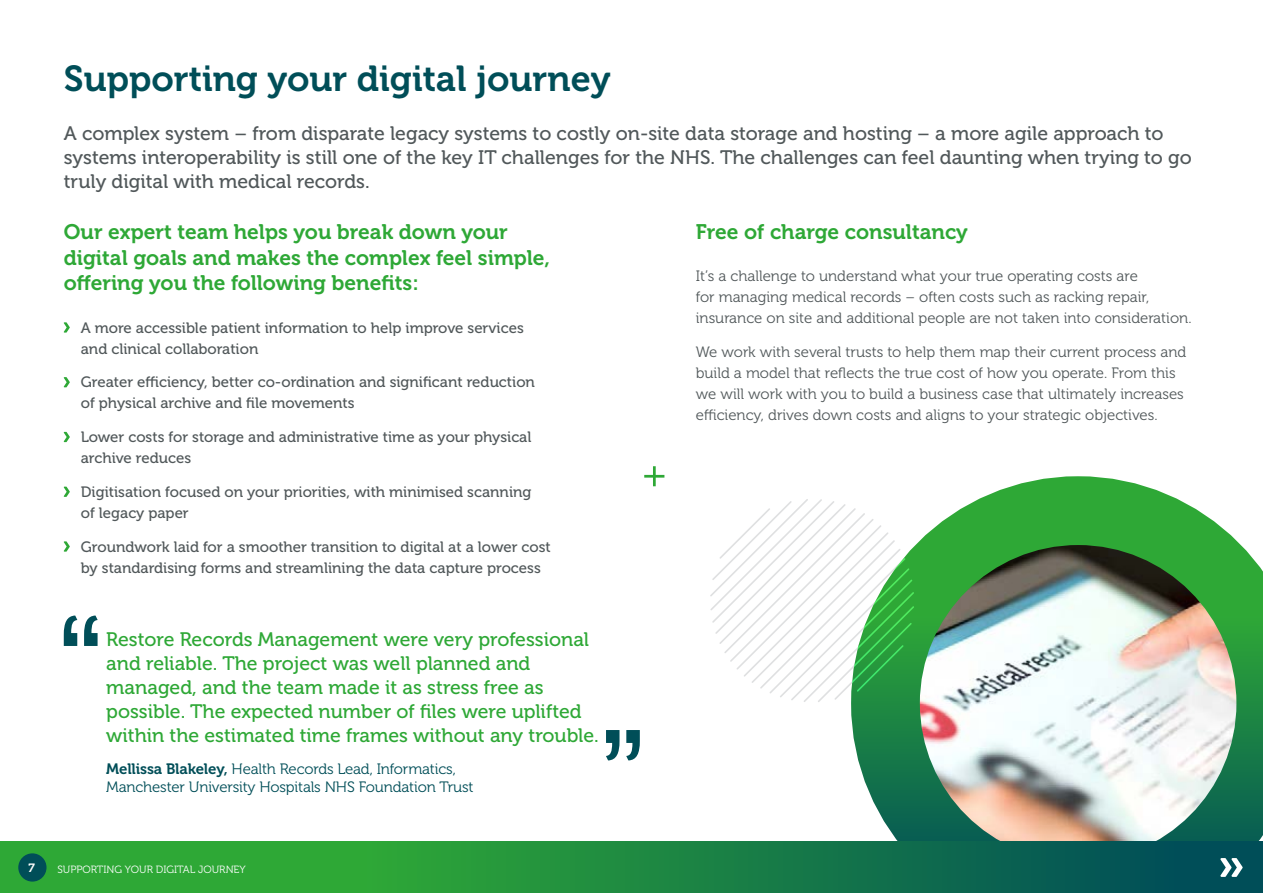
<style>
.page{position:relative;width:1263px;height:893px;background:#fff}
.page>*{position:absolute;margin:0;border:0;box-sizing:border-box;transform-origin:0 0}
.t1{font:36px "Museo 700";color:#004e58}
.t2{font:21px/25.5px "Museo 700";color:#2ea836}
.t3{font:19.5px/24px "Museo 500";color:#51585a}
.t4{font:19.5px/24px "Museo 500";color:#2ea836}
.t5{font:15px/21px "Museo 500";color:#51585a}
.t6{font:15px/21px "Museo 300";color:#51585a}
.t7{font:15px/18px "Museo 300";letter-spacing:-.01em;color:#004e58}
.t8{font:12px "Museo 700";color:#fff}
.t9{font:10.5px "Museo 300";color:#fff}
.s1{font-family:"Museo 700"}
</style>
<div class="page">
<svg style="left:64px;top:322px;width:6px;height:11px"></svg>
<svg style="left:64px;top:377px;width:6px;height:10px"></svg>
<svg style="left:64px;top:432px;width:6px;height:10px"></svg>
<svg style="left:64px;top:487px;width:6px;height:10px"></svg>
<svg style="left:64px;top:541px;width:6px;height:11px"></svg>
<img style="left:851px;top:476px;width:412px;height:366px">
<svg style="left:710px;top:499px;width:204px;height:203px"></svg>
<svg style="left:644px;top:466px;width:20px;height:20px"></svg>
<svg style="left:64px;top:615px;width:13px;height:31px"></svg>
<svg style="left:84px;top:615px;width:14px;height:31px"></svg>
<svg style="left:626px;top:730px;width:14px;height:30px"></svg>
<svg style="left:606px;top:730px;width:13px;height:30px"></svg>
<svg style="left:0;top:842px;width:1263px;height:51px;background:#1c8543"></svg>
<div style="left:18px;top:853px;width:29px;height:29px;background:#004e58;border-radius:50%"></div>
<svg style="left:1220px;top:858px;width:22px;height:19px"></svg>
<h1 class="t1" style="left:64px;top:58px;width:548px">Supporting your digital journey</h1>
<p class="t3" style="left:64px;top:122px;width:1129px">A complex system – from disparate legacy systems to costly on-site data storage and hosting – a more agile approach to systems interoperability is still one of the key IT challenges for the NHS. The challenges can feel daunting when trying to go truly digital with medical records.</p>
<h2 class="t2" style="left:64px;top:220px;width:488px">Our expert team helps you break down your digital goals and makes the complex feel simple, offering you the following benefits:</h2>
<p class="t5" style="left:81px;top:317px;width:445px">A more accessible patient information to help improve services and clinical collaboration</p>
<p class="t5" style="left:81px;top:372px;width:456px">Greater efficiency, better co-ordination and significant reduction of physical archive and file movements</p>
<p class="t5" style="left:81px;top:427px;width:452px">Lower costs for storage and administrative time as your physical archive reduces</p>
<p class="t5" style="left:81px;top:481px;width:452px">Digitisation focused on your priorities, with minimised scanning of legacy paper</p>
<p class="t5" style="left:81px;top:536px;width:472px">Groundwork laid for a smoother transition to digital at a lower cost by standardising forms and streamlining the data capture process</p>
<h2 class="t2" style="left:696px;top:219px;width:273px">Free of charge consultancy</h2>
<p class="t6" style="left:696px;top:266px;width:497px">It’s a challenge to understand what your true operating costs are<br>for managing medical records – often costs such as racking repair, insurance on site and additional people are not taken into consideration.</p>
<p class="t6" style="left:696px;top:341px;width:492px">We work with several trusts to help them map their current process and build a model that reflects the true cost of how you operate. From this we will work with you to build a business case that ultimately increases efficiency, drives down costs and aligns to your strategic objectives.</p>
<p class="t4" style="left:106px;top:627px;width:494px">Restore Records Management were very professional and reliable. The project was well planned and managed, and the team made it as stress free as possible. The expected number of files were uplifted within the estimated time frames without any trouble.</p>
<p class="t7" style="left:106px;top:760px;width:369px"><span class="s1">Mellissa Blakeley,</span> Health Records Lead, Informatics,<br>Manchester University Hospitals NHS Foundation Trust</p>
<p class="t8" style="left:29px;top:861px;width:8px">7</p>
<p class="t9" style="left:57px;top:864px;width:190px">SUPPORTING YOUR DIGITAL JOURNEY</p>
</div>
